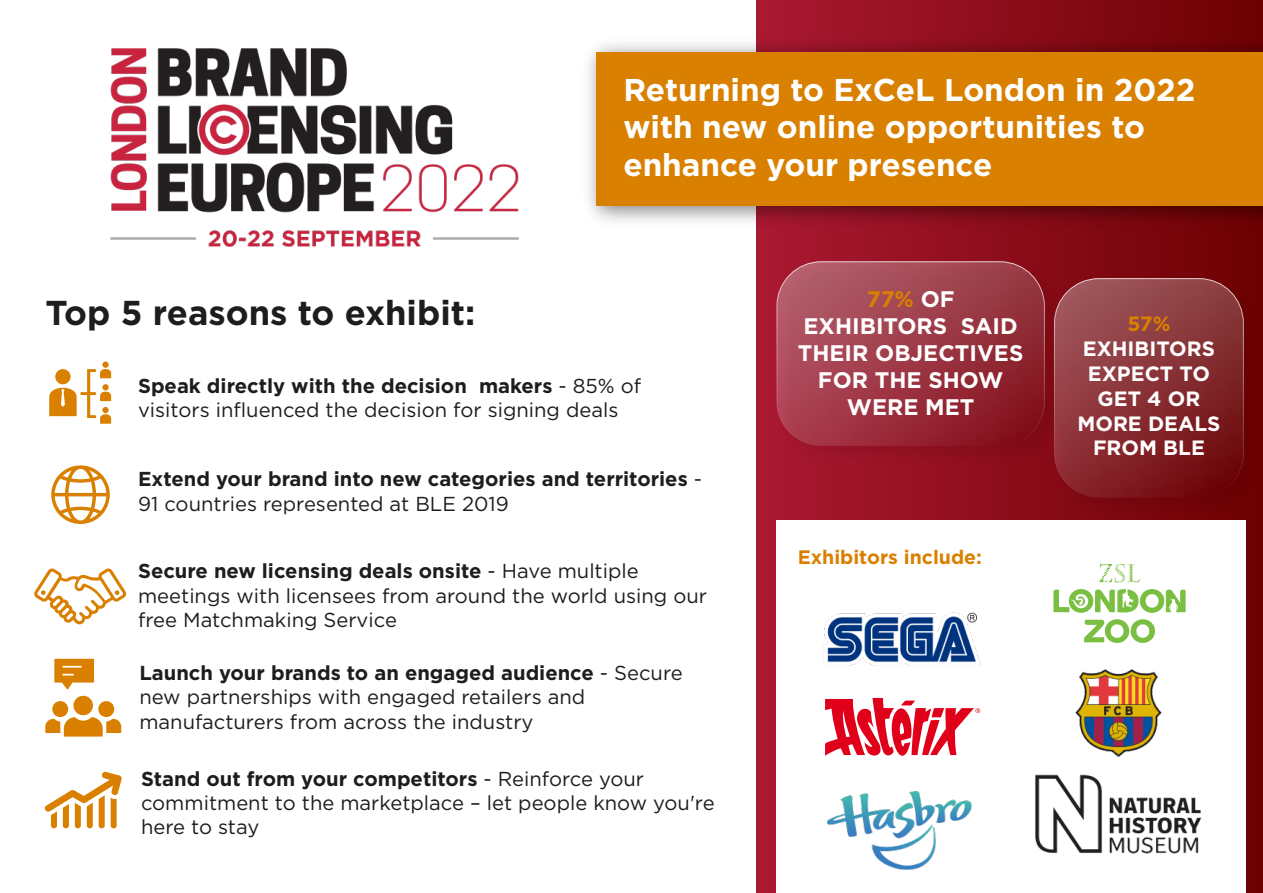
<style>
.page{position:relative;width:1263px;height:893px;background:#fff}
.page>*{position:absolute;margin:0;border:0;box-sizing:border-box;transform-origin:0 0}
.t1{font:700 34.5px "Gotham";color:#1d1d1b}
.t2{font:700 31.5px/37.8px "Gotham";color:#fff}
.t3{font:700 22.5px/27px "Gotham";color:#fff;text-align:center}
.t4{font:700 20.7px/24.8px "Gotham";color:#fff;text-align:center}
.t5{font:700 20.7px "Gotham";color:#d98000}
.t6{font:20.1px/24.2px "Gotham";color:#1d1d1b}
.t7{font:700 20.1px/24.2px "Gotham";color:#1d1d1b}
.t8{font:700 19.5px "Gotham";color:#d98000}
.s1{font-weight:700}
.s2{font-weight:400}
.s3{color:#d98000}
</style>
<div class="page">
<div style="left:757px;top:0;width:506px;height:893px;background:linear-gradient(to right,#a91831,#6f0405)"></div>
<img style="left:110px;top:48px;width:409px;height:199px">
<img style="left:588px;top:30px;width:675px;height:205px">
<div style="left:596px;top:52px;width:667px;height:153px;background:#d98000"></div>
<img style="left:772px;top:257px;width:294px;height:211px">
<svg style="left:777px;top:262px;width:267px;height:184px;background:#9d3845"></svg>
<div style="left:776px;top:261px;width:269px;height:185px;border:1px solid #fff;border-radius:44px"></div>
<img style="left:1050px;top:274px;width:213px;height:245px">
<svg style="left:1054px;top:279px;width:189px;height:219px;background:#872f34"></svg>
<div style="left:1054px;top:278px;width:190px;height:220px;border:1px solid #fff;border-radius:44px"></div>
<svg style="left:34px;top:568px;width:92px;height:56px"></svg>
<svg style="left:44px;top:771px;width:78px;height:58px"></svg>
<svg style="left:51px;top:465px;width:59px;height:59px"></svg>
<div style="left:73px;top:696px;width:20px;height:19px;background:#d98000;border-radius:10px"></div>
<div style="left:98px;top:701px;width:16px;height:16px;background:#d98000;border-radius:8px"></div>
<div style="left:52px;top:701px;width:16px;height:16px;background:#d98000;border-radius:8px"></div>
<svg style="left:45px;top:717px;width:76px;height:20px"></svg>
<svg style="left:54px;top:659px;width:40px;height:30px"></svg>
<svg style="left:49px;top:362px;width:62px;height:62px"></svg>
<div style="left:776px;top:520px;width:469px;height:373px;background:#fff"></div>
<img style="left:827px;top:791px;width:145px;height:78px">
<svg style="left:1053px;top:589px;width:132px;height:24px"></svg>
<svg style="left:1084px;top:619px;width:71px;height:24px"></svg>
<svg style="left:1099px;top:564px;width:41px;height:19px"></svg>
<img style="left:1075px;top:669px;width:87px;height:87px">
<svg style="left:825px;top:698px;width:155px;height:58px"></svg>
<img style="left:824px;top:612px;width:157px;height:54px">
<img style="left:1035px;top:756px;width:167px;height:98px">
<h2 class="t2" style="left:623px;top:70px;width:573px">Returning to ExCeL London in 2022 with new online opportunities to enhance your presence</h2>
<h1 class="t1" style="left:46px;top:293px;width:431px">Top 5 reasons to exhibit:</h1>
<p class="t6" style="left:138px;top:373px;width:505px"><span class="s1">Speak directly with the decision makers</span> - 85% of visitors influenced the decision for signing deals</p>
<p class="t7" style="left:138px;top:467px;width:565px">Extend your brand into new categories and territories <span class="s2">-<br>91 countries represented at BLE 2019</span></p>
<p class="t6" style="left:138px;top:559px;width:570px"><span class="s1">Secure new licensing deals onsite</span> - Have multiple meetings with licensees from around the world using our free Matchmaking Service</p>
<p class="t6" style="left:139px;top:661px;width:545px"><span class="s1">Launch your brands to an engaged audience</span> - Secure new partnerships with engaged retailers and manufacturers from across the industry</p>
<p class="t6" style="left:141px;top:766px;width:575px"><span class="s1">Stand out from your competitors</span> - Reinforce your commitment to the marketplace – let people know you're here to stay</p>
<p class="t3" style="left:798px;top:284px;width:227px"><span class="s3">77%</span> OF<br>EXHIBITORS SAID<br>THEIR OBJECTIVES<br>FOR THE SHOW<br>WERE MET</p>
<p class="t8" style="left:798px;top:545px;width:186px">Exhibitors include:</p>
<p class="t5" style="left:1127px;top:312px;width:45px">57%</p>
<p class="t4" style="left:1077px;top:336px;width:144px">EXHIBITORS<br>EXPECT TO<br>GET 4 OR<br>MORE DEALS<br>FROM BLE</p>
</div>
